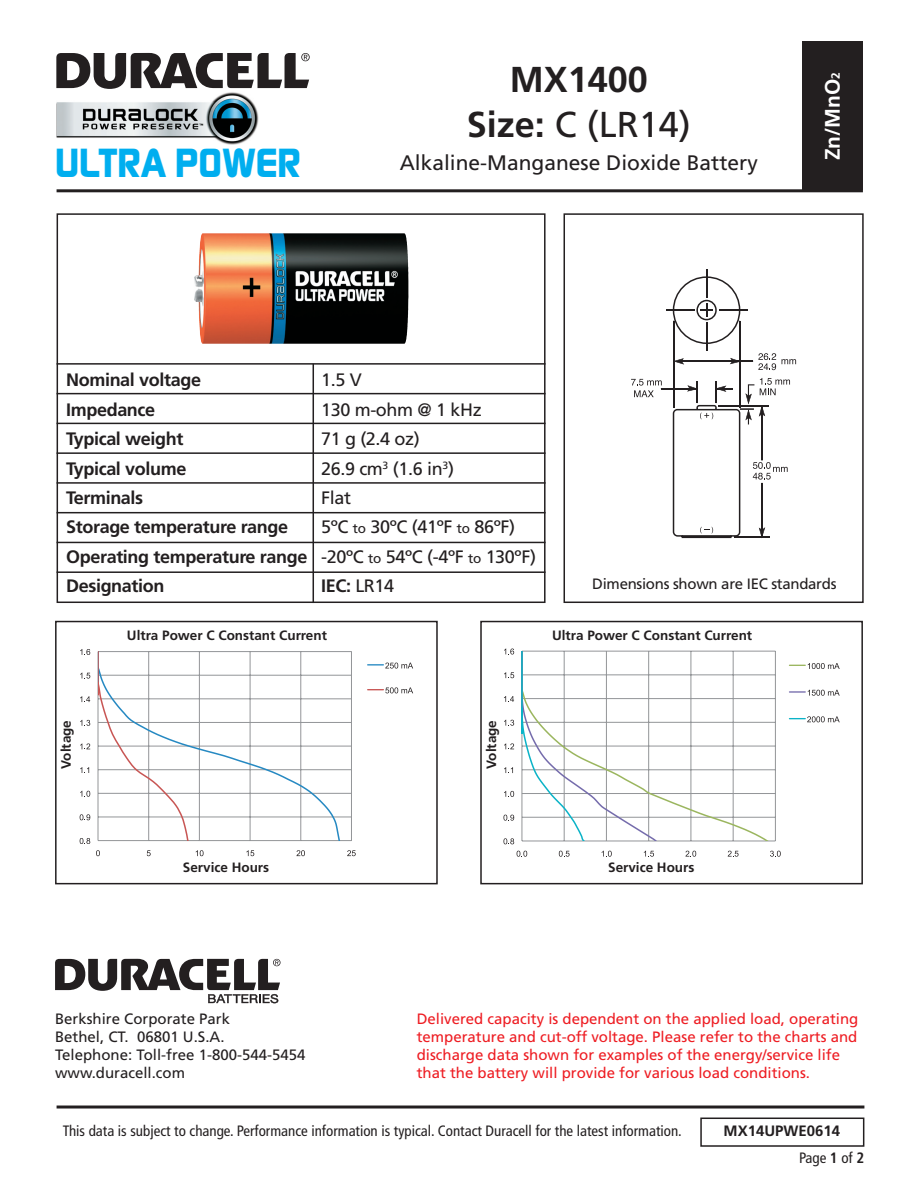
<style>
.page{position:relative;width:918px;height:1188px;background:#fff}
.page>*{position:absolute;margin:0;border:0;box-sizing:border-box;transform-origin:0 0}
.t1{font:700 42.45px "Digital Sans EFOP";color:#00aeef}
.t2{font:700 36px/45px "Frutiger LT Std";color:#231f20;text-align:center}
.t3{font:21px "Frutiger LT Std";color:#231f20}
.t4{font:700 21px "Frutiger LT Std";color:#fff}
.t5{font:18px/29.4px "Frutiger LT Std";letter-spacing:-.02em;color:#231f20}
.t6{font:700 18px "Frutiger LT Std";letter-spacing:-.02em;color:#231f20}
.t7{font:15px/18px "Frutiger LT Std";color:#ee1d23}
.t8{font:condensed 15px "Frutiger LT Std";color:#231f20}
.t9{font:15px/18px "Frutiger LT Std";color:#231f20}
.t10{font:15px "Frutiger LT Std";letter-spacing:-.02em;color:#231f20}
.t11{font:700 15px "Frutiger LT Std";color:#231f20}
.t12{font:700 13.5px "Frutiger LT Std";color:#231f20}
.s1{font-weight:400}
.s2{font-size:12px}
.s3{font-size:13.5px}
.s4{font-weight:700}
</style>
<div class="page">
<div style="left:57px;top:213px;width:489px;height:390px;border:2px solid #231f20"></div>
<svg style="left:631px;top:269px;width:165px;height:269px"></svg>
<div style="left:564px;top:213px;width:300px;height:390px;border:2px solid #231f20"></div>
<hr style="left:57px;top:571px;width:489px;height:2px;background:#231f20">
<hr style="left:57px;top:542px;width:489px;height:1px;background:#231f20">
<hr style="left:57px;top:512px;width:489px;height:1px;background:#231f20">
<hr style="left:57px;top:482px;width:489px;height:2px;background:#231f20">
<hr style="left:57px;top:452px;width:489px;height:2px;background:#231f20">
<hr style="left:57px;top:423px;width:489px;height:1px;background:#231f20">
<hr style="left:57px;top:393px;width:489px;height:1px;background:#231f20">
<hr style="left:57px;top:363px;width:489px;height:2px;background:#231f20">
<img style="left:194px;top:233px;width:215px;height:111px">
<hr style="left:313px;top:364px;width:1px;height:239px;background:#231f20">
<hr style="left:57px;top:1106px;width:807px;height:3px;background:#231f20">
<div style="left:700px;top:1118px;width:164px;height:29px;border:2px solid #231f20"></div>
<svg style="left:55px;top:959px;width:226px;height:44px"></svg>
<hr style="left:98px;top:817px;width:253px;height:1px;background:#939598">
<hr style="left:98px;top:793px;width:253px;height:1px;background:#939598">
<hr style="left:98px;top:769px;width:253px;height:1px;background:#939598">
<hr style="left:98px;top:746px;width:253px;height:1px;background:#939598">
<hr style="left:98px;top:722px;width:253px;height:1px;background:#939598">
<hr style="left:98px;top:699px;width:253px;height:1px;background:#939598">
<hr style="left:98px;top:675px;width:253px;height:1px;background:#939598">
<hr style="left:98px;top:651px;width:253px;height:1px;background:#939598">
<hr style="left:351px;top:652px;width:1px;height:189px;background:#939598">
<hr style="left:98px;top:840px;width:253px;height:1px;background:#939598">
<svg style="left:192px;top:652px;width:154px;height:189px"></svg>
<svg style="left:98px;top:652px;width:94px;height:189px"></svg>
<svg style="left:80px;top:838px;width:10px;height:6px"></svg>
<svg style="left:80px;top:814px;width:10px;height:6px"></svg>
<svg style="left:80px;top:791px;width:10px;height:6px"></svg>
<svg style="left:80px;top:767px;width:9px;height:6px"></svg>
<svg style="left:80px;top:743px;width:10px;height:7px"></svg>
<svg style="left:80px;top:720px;width:10px;height:6px"></svg>
<svg style="left:80px;top:696px;width:10px;height:6px"></svg>
<svg style="left:80px;top:673px;width:10px;height:6px"></svg>
<svg style="left:80px;top:649px;width:10px;height:6px"></svg>
<svg style="left:96px;top:850px;width:4px;height:6px"></svg>
<svg style="left:147px;top:850px;width:4px;height:6px"></svg>
<svg style="left:196px;top:850px;width:8px;height:6px"></svg>
<svg style="left:246px;top:850px;width:8px;height:6px"></svg>
<svg style="left:296px;top:850px;width:9px;height:6px"></svg>
<svg style="left:347px;top:850px;width:9px;height:6px"></svg>
<svg style="left:368px;top:663px;width:45px;height:6px"></svg>
<svg style="left:368px;top:687px;width:45px;height:6px"></svg>
<div style="left:55px;top:621px;width:383px;height:263px;border:2px solid #231f20"></div>
<hr style="left:775px;top:651px;width:1px;height:190px;background:#939598">
<hr style="left:522px;top:841px;width:253px;height:1px;background:#939598">
<svg style="left:688px;top:651px;width:87px;height:190px"></svg>
<svg style="left:522px;top:651px;width:166px;height:190px"></svg>
<svg style="left:503px;top:838px;width:11px;height:6px"></svg>
<svg style="left:503px;top:815px;width:11px;height:6px"></svg>
<svg style="left:504px;top:791px;width:10px;height:6px"></svg>
<svg style="left:504px;top:767px;width:9px;height:6px"></svg>
<svg style="left:504px;top:743px;width:10px;height:7px"></svg>
<svg style="left:504px;top:720px;width:10px;height:6px"></svg>
<svg style="left:504px;top:696px;width:10px;height:6px"></svg>
<svg style="left:504px;top:672px;width:10px;height:6px"></svg>
<svg style="left:504px;top:649px;width:10px;height:6px"></svg>
<svg style="left:517px;top:851px;width:10px;height:6px"></svg>
<svg style="left:559px;top:851px;width:11px;height:6px"></svg>
<svg style="left:602px;top:851px;width:10px;height:6px"></svg>
<svg style="left:644px;top:851px;width:10px;height:6px"></svg>
<svg style="left:685px;top:851px;width:11px;height:6px"></svg>
<svg style="left:728px;top:851px;width:11px;height:6px"></svg>
<svg style="left:770px;top:851px;width:11px;height:6px"></svg>
<svg style="left:789px;top:663px;width:51px;height:6px"></svg>
<svg style="left:789px;top:690px;width:51px;height:6px"></svg>
<svg style="left:789px;top:716px;width:51px;height:6px"></svg>
<div style="left:480px;top:621px;width:383px;height:263px;border:2px solid #231f20"></div>
<hr style="left:57px;top:189px;width:806px;height:3px;background:#231f20">
<div style="left:802px;top:41px;width:61px;height:149px;background:#231f20"></div>
<img style="left:56px;top:92px;width:203px;height:52px">
<svg style="left:56px;top:53px;width:254px;height:36px"></svg>
<h1 class="t1" style="left:55px;top:137px;width:248px">ULTRA POWER</h1>
<h2 class="t2" style="left:467px;top:58px;width:226px">MX1400<br>Size: <span class="s1">C (LR14)</span></h2>
<h3 class="t3" style="left:400px;top:151px;width:360px">Alkaline-Manganese Dioxide Battery</h3>
<h3 class="t4" style="left:820px;top:160px;width:89px;rotate:-90deg">Zn/MnO<span class="s2">2</span></h3>
<p class="t6" style="left:66px;top:370px;width:137px">Nominal voltage</p>
<p class="t5" style="left:321px;top:366px;width:42px">1.5 V</p>
<p class="t6" style="left:66px;top:399px;width:91px">Impedance</p>
<p class="t5" style="left:321px;top:395px;width:162px">130 m-ohm @ 1 kHz</p>
<p class="t6" style="left:66px;top:428px;width:119px">Typical weight</p>
<p class="t5" style="left:321px;top:424px;width:100px">71 g (2.4 oz)</p>
<p class="t6" style="left:66px;top:458px;width:122px">Typical volume</p>
<p class="t5" style="left:321px;top:454px;width:134px">26.9 cm<sup>3</sup> (1.6 in<sup>3</sup>)</p>
<p class="t6" style="left:66px;top:487px;width:79px">Terminals</p>
<p class="t5" style="left:321px;top:483px;width:31px">Flat</p>
<p class="t6" style="left:66px;top:517px;width:224px">Storage temperature range</p>
<p class="t5" style="left:66px;top:513px;width:471px;text-indent:255px">5ºC <span class="s3">to</span> 30ºC (41ºF <span class="s3">to</span> 86ºF)<br><span class="s4">Operating temperature range</span> -20ºC <span class="s3">to</span> 54ºC (-4ºF <span class="s3">to</span> 130ºF)<br><span class="s4">Designation</span></p>
<p class="t6" style="left:321px;top:575px;width:75px">IEC: <span class="s1">LR14</span></p>
<p class="t10" style="left:592px;top:575px;width:246px">Dimensions shown are IEC standards</p>
<p class="t12" style="left:127px;top:628px;width:202px">Ultra Power C Constant Current</p>
<p class="t12" style="left:552px;top:628px;width:202px">Ultra Power C Constant Current</p>
<p class="t12" style="left:58px;top:769px;width:50px;rotate:-90deg">Voltage</p>
<p class="t12" style="left:484px;top:769px;width:50px;rotate:-90deg">Voltage</p>
<p class="t12" style="left:183px;top:860px;width:88px">Service Hours</p>
<p class="t12" style="left:608px;top:860px;width:88px">Service Hours</p>
<p class="t9" style="left:55px;top:1010px;width:252px">Berkshire Corporate Park<br>Bethel, CT. 06801 U.S.A.<br>Telephone: Toll-free 1-800-544-5454 www.duracell.com</p>
<p class="t7" style="left:417px;top:1010px;width:443px">Delivered capacity is dependent on the applied load, operating temperature and cut-off voltage. Please refer to the charts and discharge data shown for examples of the energy/service life that the battery will provide for various load conditions.</p>
<p class="t8" style="left:63px;top:1122px;width:620px">This data is subject to change. Performance information is typical. Contact Duracell for the latest information.</p>
<p class="t11" style="left:724px;top:1122px;width:118px">MX14UPWE0614</p>
<p class="t8" style="left:799px;top:1149px;width:67px">Page <span class="s4">1</span> of <span class="s4">2</span></p>
</div>
